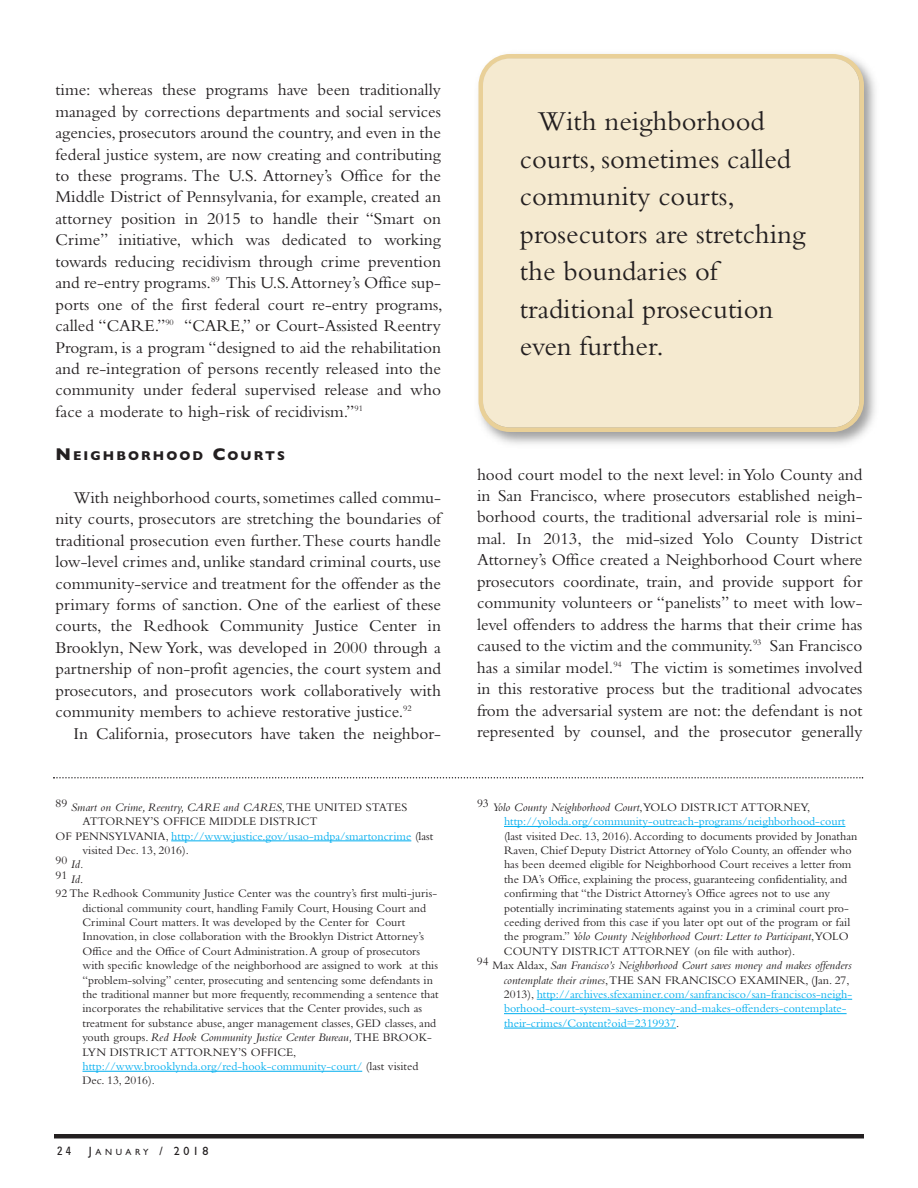
<style>
.page{position:relative;width:918px;height:1188px;background:#fff}
.page>*{position:absolute;margin:0;border:0;box-sizing:border-box;transform-origin:0 0}
.t1{font:28.5px/37.5px "Bembo";color:#231f20}
.t2{font:17.25px/21.5px "Bembo";color:#231f20;text-align:justify}
.t3{font:700 12.9px "Gill Sans";letter-spacing:.16em;color:#231f20}
.t4{font:12px/14.4px "Bembo";color:#231f20}
.t5{font:12px/14.4px "Bembo";color:#00aeef}
.t6{font:italic 12px "Bembo";color:#231f20}
.t7{font:12px "Gill Sans";color:#231f20}
.t8{font:condensed 12px "Univers";color:#231f20}
.s1{font-size:17.25px}
.s2{font-style:normal}
.s3{color:#231f20}
.s4{font-style:italic}
.s5{color:#00aeef}
.s6{font-size:9px}
.s7{font-style:italic;color:#231f20}
</style>
<div class="page">
<hr style="left:54px;top:1134px;width:810px;height:4px;background:#231f20">
<hr style="left:171px;top:841px;width:240px;height:1px;background:#00aeef">
<hr style="left:83px;top:1071px;width:279px;height:1px;background:#00aeef">
<hr style="left:504px;top:826px;width:341px;height:1px;background:#00aeef">
<hr style="left:537px;top:999px;width:310px;height:1px;background:#00aeef">
<hr style="left:504px;top:1013px;width:343px;height:1px;background:#00aeef">
<hr style="left:504px;top:1028px;width:172px;height:1px;background:#00aeef">
<svg style="left:53px;top:777px;width:810px;height:2px"></svg>
<img style="left:489px;top:65px;width:386px;height:379px">
<div style="left:478px;top:54px;width:386px;height:378px;background:#f5ead0"></div>
<p class="t2" style="left:55px;top:81px;width:389px">time: whereas these programs have been traditionally managed by corrections departments and social services agencies, prosecutors around the country,and even in the federal justice system, are now creating and contributing to these programs. The U.S. Attorney’s Office for the Middle District of Pennsylvania, for example, created an attorney position in 2015 to handle their “Smart on Crime” initiative, which was dedicated to working towards reducing recidivism through crime prevention and re-entry programs.<sup>89</sup> This U.S.Attorney’s Office sup&shy;ports one of the first federal court re-entry programs, called “CARE.”<sup>90</sup> “CARE,” or Court-Assisted Reentry Program, is a program “designed to aid the rehabilitation and re-integration of persons recently released into the community under federal supervised release and who face a moderate to high-risk of recidivism.”<sup>91</sup></p>
<p class="t3" style="left:56px;top:448px;width:231px"><span class="s1">N</span>EIGHBORHOOD <span class="s1">C</span>OURTS</p>
<p class="t2" style="left:55px;top:488px;width:387px;text-indent:18px">With neighborhood courts,sometimes called commu&shy;nity courts, prosecutors are stretching the boundaries of traditional prosecution even further.These courts handle low-level crimes and, unlike standard criminal courts, use community-service and treatment for the offender as the primary forms of sanction. One of the earliest of these courts, the Redhook Community Justice Center in Brooklyn, New York, was developed in 2000 through a partnership of non-profit agencies, the court system and prosecutors, and prosecutors work collaboratively with community members to achieve restorative justice.<sup>92</sup></p>
<p class="t2" style="left:74px;top:724px;width:369px">In California, prosecutors have taken the neighbor-</p>
<p class="t6" style="left:56px;top:803px;width:353px"><sup>89</sup> Smart on Crime, Reentry, CARE and CARES<span class="s2">,THE UNITED STATES</span></p>
<p class="t4" style="left:83px;top:815px;width:237px">ATTORNEY’S OFFICE MIDDLE DISTRICT</p>
<p class="t5" style="left:56px;top:830px;width:379px"><span class="s3">OF PENNSYLVANIA,</span> http://www.justice.gov/usao-mdpa/smartoncrime <span class="s3">(last</span></p>
<p class="t4" style="left:83px;top:844px;width:108px">visited Dec. 13, 2016).</p>
<p class="t6" style="left:56px;top:860px;width:30px"><sup>90</sup> Id.</p>
<p class="t4" style="left:56px;top:867px;width:383px;line-height:18.3px">91 <span class="s4">Id</span>.<br>92 The Redhook Community Justice Center was the country’s first multi-juris-</p>
<p class="t4" style="left:83px;top:902px;width:358px">dictional community court, handling Family Court, Housing Court and Criminal Court matters. It was developed by the Center for Court Innovation, in close collaboration with the Brooklyn District Attorney’s Office and the Office of Court Administration.A group of prosecutors with specific knowledge of the neighborhood are assigned to work at this “problem-solving” center, prosecuting and sentencing some defendants in the traditional manner but more frequently, recommending a sentence that incorporates the rehabilitative services that the Center provides, such as treatment for substance abuse, anger management classes, GED classes, and youth groups. <span class="s4">Red Hook Community Justice Center Bureau,</span> THE BROOK-LYN DISTRICT ATTORNEY’S OFFICE, <span class="s5">http://www.brooklynda.org/red-hook-community-court/</span> (last visited Dec. 13, 2016).</p>
<p class="t8" style="left:57px;top:1147px;width:15px">2 4</p>
<p class="t7" style="left:89px;top:1144px;width:121px">J<span class="s6">ANUARY</span> / 2018</p>
<h1 class="t1" style="left:520px;top:105px;width:287px;text-indent:18px">With neighborhood courts, sometimes called community courts, prosecutors are stretching the boundaries of traditional prosecution even further.</h1>
<p class="t2" style="left:477px;top:465px;width:387px">hood court model to the next level: inYolo County and in San Francisco, where prosecutors established neigh&shy;borhood courts, the traditional adversarial role is mini&shy;mal. In 2013, the mid-sized Yolo County District Attorney’s Office created a Neighborhood Court where prosecutors coordinate, train, and provide support for community volunteers or “panelists” to meet with low&shy;level offenders to address the harms that their crime has caused to the victim and the community.<sup>93</sup> San Francisco has a similar model.<sup>94</sup> The victim is sometimes involved in this restorative process but the traditional advocates from the adversarial system are not: the defendant is not represented by counsel, and the prosecutor generally</p>
<p class="t5" style="left:504px;top:801px;width:343px;text-indent:-27px"><sup>93</sup> <span class="s7">Yolo County Neighborhood Court</span><span class="s3">,YOLO DISTRICT ATTORNEY, </span>http://yoloda.org/community-outreach-programs/neighborhood-court</p>
<p class="t4" style="left:504px;top:830px;width:355px">(last visited Dec. 13, 2016).According to documents provided by Jonathan</p>
<p class="t4" style="left:504px;top:844px;width:349px">Raven, Chief Deputy District Attorney ofYolo County, an offender who</p>
<p class="t4" style="left:504px;top:859px;width:349px">has been deemed eligible for Neighborhood Court receives a letter from</p>
<p class="t4" style="left:504px;top:873px;width:345px">the DA’s Office, explaining the process, guaranteeing confidentiality, and</p>
<p class="t4" style="left:504px;top:887px;width:328px">confirming that “the District Attorney’s Office agrees not to use any</p>
<p class="t4" style="left:504px;top:902px;width:346px">potentially incriminating statements against you in a criminal court pro-</p>
<p class="t4" style="left:504px;top:916px;width:348px">ceeding derived from this case if you later opt out of the program or fail</p>
<p class="t6" style="left:504px;top:932px;width:346px"><span class="s2">the program.”</span> Yolo County Neighborhood Court: Letter to Participant<span class="s2">,YOLO</span></p>
<p class="t4" style="left:504px;top:945px;width:293px">COUNTY DISTRICT ATTORNEY (on file with author).</p>
<p class="t6" style="left:477px;top:961px;width:376px"><sup>94</sup> <span class="s2">Max Aldax,</span> San Francisco’s Neighborhood Court saves money and makes offenders</p>
<p class="t4" style="left:504px;top:974px;width:347px"><span class="s4">contemplate their crimes</span>,THE SAN FRANCISCO EXAMINER, (Jan. 27,</p>
<p class="t5" style="left:504px;top:988px;width:350px"><span class="s3">2013),</span> http://archives.sfexaminer.com/sanfrancisco/san-franciscos-neigh-</p>
<p class="t5" style="left:504px;top:1003px;width:344px">borhood-court-system-saves-money-and-makes-offenders-contemplate-</p>
<p class="t5" style="left:504px;top:1017px;width:177px">their-crimes/Content?oid=2319937<span class="s3">.</span></p>
</div>
